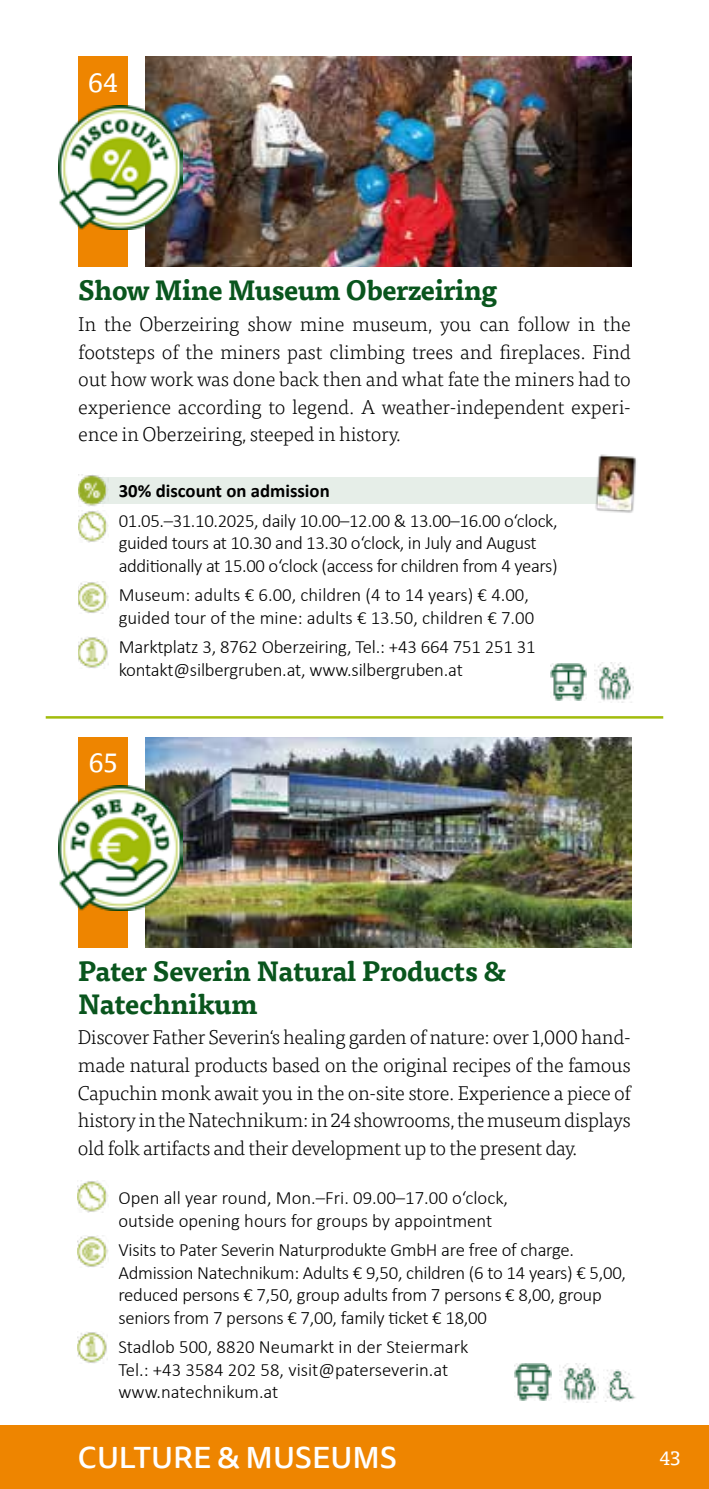
<style>
.page{position:relative;width:709px;height:1489px;background:#fff}
.page>*{position:absolute;margin:0;border:0;box-sizing:border-box;transform-origin:0 0}
.t1{font:500 30px "Tisa Sans Web W03";color:#fff}
.t2{font:700 27.5px/33px "Tisa Pro";letter-spacing:-.015em;color:#09551d}
.t3{font:27.5px "Tisa Pro";color:#fff}
.t4{font:300 20px/27.5px "Tisa Pro";letter-spacing:-.02em;color:#000;text-align:justify}
.t5{font:20px "Tisa Pro";color:#fff}
.t6{font:300 18.75px/22.5px "Calibri";letter-spacing:-.015em;color:#000}
.t7{font:700 18.75px "Calibri";color:#000}
</style>
<div class="page">
<div style="left:0;top:1424px;width:709px;height:64px;background:#ee8500"></div>
<hr style="left:46px;top:716px;width:617px;height:2px;background:#a2bc0c">
<div style="left:78px;top:737px;width:50px;height:210px;background:#ee8500"></div>
<img style="left:146px;top:737px;width:485px;height:210px">
<img style="left:58px;top:785px;width:125px;height:125px">
<img style="left:559px;top:1363px;width:39px;height:39px">
<img style="left:603px;top:1369px;width:33px;height:31px">
<img style="left:515px;top:1363px;width:36px;height:37px">
<img style="left:146px;top:57px;width:485px;height:210px">
<div style="left:78px;top:57px;width:50px;height:210px;background:#ee8500"></div>
<img style="left:58px;top:105px;width:125px;height:125px">
<img style="left:78px;top:510px;width:30px;height:32px">
<img style="left:78px;top:581px;width:30px;height:32px">
<img style="left:78px;top:637px;width:30px;height:31px">
<div style="left:92px;top:477px;width:539px;height:27px;background:#e6eee8"></div>
<img style="left:78px;top:475px;width:30px;height:31px">
<img style="left:595px;top:454px;width:42px;height:59px">
<img style="left:594px;top:663px;width:39px;height:39px">
<img style="left:550px;top:663px;width:37px;height:37px">
<img style="left:78px;top:1180px;width:30px;height:32px">
<img style="left:78px;top:1235px;width:30px;height:32px">
<img style="left:78px;top:1332px;width:30px;height:31px">
<h2 class="t3" style="left:88px;top:62px;width:32px">64</h2>
<h2 class="t2" style="left:78px;top:272px;width:421px">Show Mine Museum Oberzeiring</h2>
<p class="t4" style="left:78px;top:309px;width:554px">In the Oberzeiring show mine museum, you can follow in the footsteps of the miners past climbing trees and fireplaces. Find out how work was done back then and what fate the miners had to experience according to legend. A weather-independent experi&shy;ence in Oberzeiring, steeped in history.</p>
<p class="t7" style="left:119px;top:477px;width:212px">30% discount on admission</p>
<p class="t6" style="left:119px;top:509px;width:440px">01.05.–31.10.2025, daily 10.00–12.00 &amp; 13.00–16.00 o‘clock, guided tours at 10.30 and 13.30 o‘clock, in July and August additionally at 15.00 o‘clock (access for children from 4 years)</p>
<p class="t6" style="left:119px;top:583px;width:417px">Museum: adults € 6.00, children (4 to 14 years) € 4.00, guided tour of the mine: adults € 13.50, children € 7.00</p>
<p class="t6" style="left:119px;top:635px;width:418px">Marktplatz 3, 8762 Oberzeiring, Tel.: +43 664 751 251 31 kontakt@silbergruben.at, www.silbergruben.at</p>
<h2 class="t3" style="left:88px;top:742px;width:31px">65</h2>
<h2 class="t2" style="left:78px;top:952px;width:430px">Pater Severin Natural Products &amp;<br>Natechnikum</h2>
<p class="t4" style="left:78px;top:1022px;width:554px">Discover Father Severin‘s healing garden of nature: over 1,000 hand&shy;made natural products based on the original recipes of the famous Capuchin monk await you in the on-site store. Experience a piece of history in the Natechnikum: in 24 showrooms, the museum displays old folk artifacts and their development up to the present day.</p>
<p class="t6" style="left:118px;top:1186px;width:391px">Open all year round, Mon.–Fri. 09.00–17.00 o‘clock, outside opening hours for groups by appointment</p>
<p class="t6" style="left:118px;top:1238px;width:509px">Visits to Pater Severin Naturprodukte GmbH are free of charge.<br>Admission Natechnikum: Adults € 9,50, children (6 to 14 years) € 5,00, reduced persons € 7,50, group adults from 7 persons € 8,00, group seniors from 7 persons € 7,00, family ticket € 18,00</p>
<p class="t6" style="left:118px;top:1335px;width:351px">Stadlob 500, 8820 Neumarkt in der Steiermark<br>Tel.: +43 3584 202 58, visit@paterseverin.at www.natechnikum.at</p>
<h1 class="t1" style="left:78px;top:1439px;width:320px">CULTURE &amp; MUSEUMS</h1>
<p class="t5" style="left:659px;top:1442px;width:23px">43</p>
</div>
